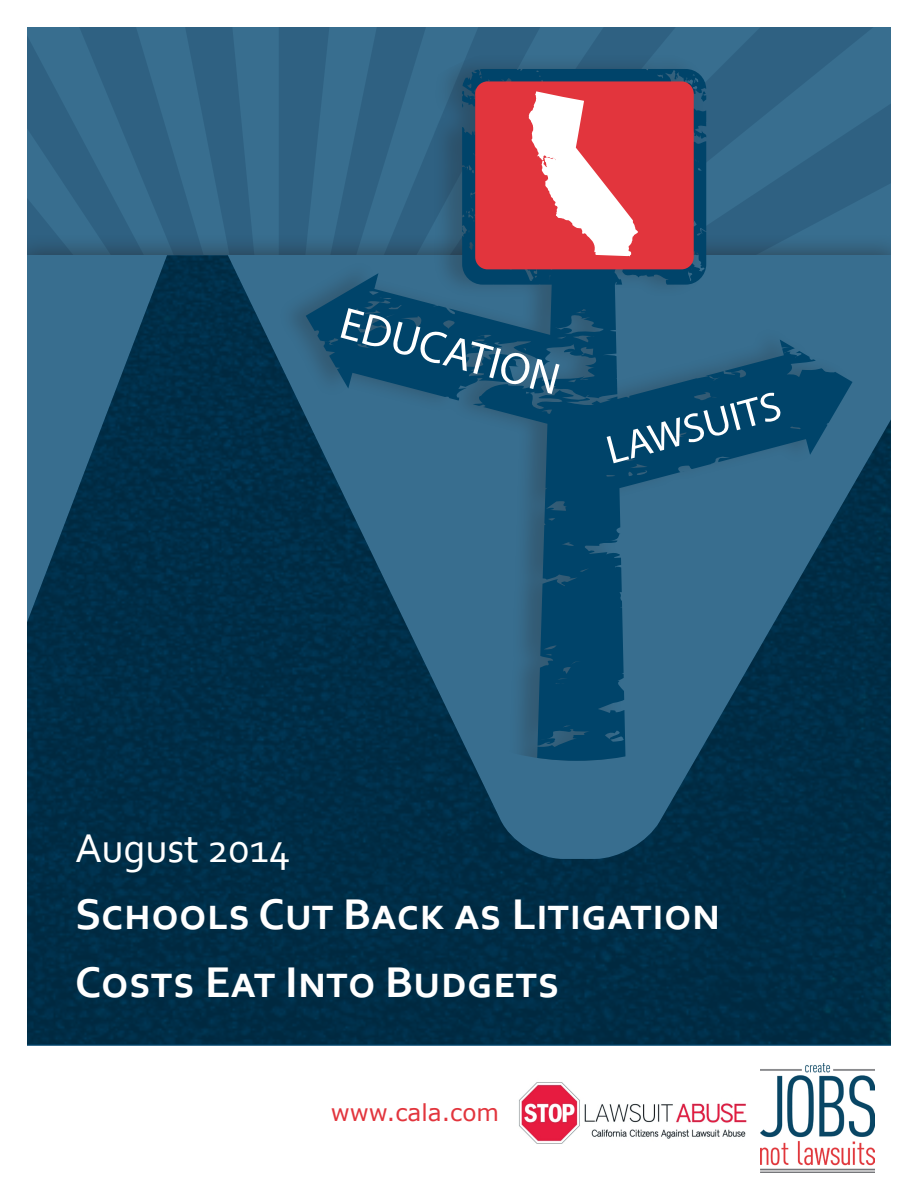
<style>
.page{position:relative;width:918px;height:1188px;background:#fff}
.page>*{position:absolute;margin:0;border:0;box-sizing:border-box;transform-origin:0 0}
.t1{font:700 45px/67.5px "Corbel";letter-spacing:.005em;color:#fff}
.t2{font:45px "Myriad Pro";color:#fff}
.t3{font:42px "Corbel";color:#fff}
.t4{font:40.5px "Myriad Pro";color:#fff;scale:1.04 1}
.t5{font:23.25px "Verdana";color:#e2353d}
</style>
<div class="page">
<svg style="left:27px;top:27px;width:864px;height:206px;background:#336788"></svg>
<img style="left:27px;top:255px;width:864px;height:789px">
<div style="left:277px;top:53px;width:574px;height:708px;background:#231f20;opacity:.25"></div>
<svg style="left:306px;top:173px;width:547px;height:588px;background:#215878"></svg>
<svg style="left:461px;top:69px;width:245px;height:216px;background:#0c496d"></svg>
<div style="left:475px;top:81px;width:219px;height:188px;background:#e2353d;border-radius:12px"></div>
<svg style="left:529px;top:91px;width:109px;height:165px"></svg>
<img style="left:519px;top:1082px;width:228px;height:62px">
<img style="left:761px;top:1064px;width:114px;height:108px">
<p class="t2" style="left:348px;top:295px;width:227px;rotate:15deg">EDUCATION</p>
<p class="t4" style="left:601px;top:427px;width:174px;rotate:-15deg">LAWSUITS</p>
<p class="t3" style="left:75px;top:822px;width:217px">August 2014</p>
<p class="t1" style="left:75px;top:880px;width:647px">Schools Cut Back as Litigation<br>Costs Eat Into Budgets</p>
<p class="t5" style="left:331px;top:1097px;width:170px">www.cala.com</p>
</div>
